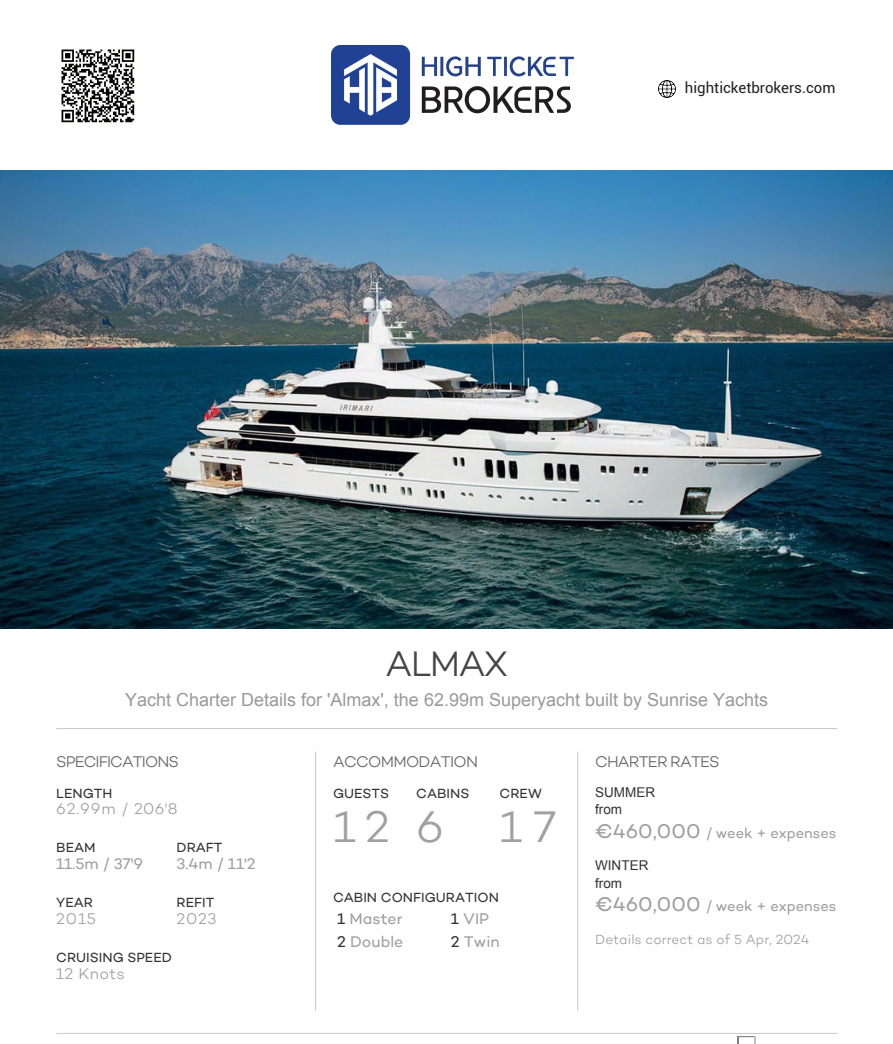
<style>
.page{position:relative;width:893px;height:1044px;background:#fff}
.page>*{position:absolute;margin:0;border:0;box-sizing:border-box;transform-origin:0 0}
.t1{font:300 45px "Campton";color:#a0a0a0}
.t2{font:300 36px "Campton";letter-spacing:-.045em;color:#454545}
.t3{font:18px "Arial";color:#999}
.t4{font:15.75px "Campton";color:#a0a0a0}
.t5{font:300 15.75px "Campton";letter-spacing:-.05em;color:#666}
.t6{font:300 15.75px "Campton";letter-spacing:.045em;color:#a0a0a0}
.t7{font:15px "Roboto";color:#231f20}
.t8{font:14.7px "Campton";color:#a0a0a0}
.t9{font:13.5px "Campton";color:#333}
.t10{font:300 13.5px "Campton";letter-spacing:.005em;color:#a0a0a0}
.t11{font:13.5px/17.1px "Arial";color:#333}
.s1{color:#333}
.s2{font-size:20.25px}
</style>
<div class="page">
<img style="left:0;top:170px;width:893px;height:459px">
<svg style="left:56px;top:728px;width:781px;height:1px"></svg>
<svg style="left:315px;top:752px;width:1px;height:258px"></svg>
<svg style="left:577px;top:752px;width:1px;height:258px"></svg>
<svg style="left:56px;top:1033px;width:781px;height:11px"></svg>
<img style="left:331px;top:45px;width:242px;height:79px">
<img style="left:659px;top:80px;width:17px;height:18px">
<img style="left:61px;top:49px;width:74px;height:74px">
<p class="t7" style="left:685px;top:78px;width:152px">highticketbrokers.com</p>
<h2 class="t2" style="left:385px;top:641px;width:124px">ALMAX</h2>
<h3 class="t3" style="left:125px;top:688px;width:644px">Yacht Charter Details for 'Almax', the 62.99m Superyacht built by Sunrise Yachts</h3>
<p class="t5" style="left:56px;top:751px;width:124px">SPECIFICATIONS</p>
<p class="t9" style="left:56px;top:784px;width:58px">LENGTH</p>
<p class="t6" style="left:56px;top:799px;width:123px">62.99m / 206'8</p>
<p class="t9" style="left:56px;top:839px;width:41px">BEAM</p>
<p class="t9" style="left:177px;top:839px;width:47px">DRAFT</p>
<p class="t4" style="left:56px;top:854px;width:88px">11.5m / 37'9</p>
<p class="t4" style="left:177px;top:854px;width:81px">3.4m / 11'2</p>
<p class="t9" style="left:56px;top:894px;width:38px">YEAR</p>
<p class="t9" style="left:177px;top:894px;width:39px">REFIT</p>
<p class="t6" style="left:56px;top:909px;width:41px">2015</p>
<p class="t6" style="left:177px;top:909px;width:41px">2023</p>
<p class="t9" style="left:56px;top:949px;width:117px">CRUISING SPEED</p>
<p class="t6" style="left:56px;top:964px;width:70px">12 Knots</p>
<p class="t5" style="left:333px;top:751px;width:147px">ACCOMMODATION</p>
<p class="t9" style="left:333px;top:784px;width:58px">GUESTS</p>
<p class="t9" style="left:416px;top:784px;width:55px">CABINS</p>
<p class="t9" style="left:500px;top:784px;width:44px">CREW</p>
<h1 class="t1" style="left:333px;top:799px;width:225px">12 6 17</h1>
<p class="t9" style="left:333px;top:889px;width:167px">CABIN CONFIGURATION</p>
<p class="t4" style="left:337px;top:909px;width:67px"><span class="s1">1</span> Master</p>
<p class="t4" style="left:451px;top:909px;width:40px"><span class="s1">1</span> VIP</p>
<p class="t4" style="left:337px;top:932px;width:68px"><span class="s1">2</span> Double</p>
<p class="t4" style="left:451px;top:932px;width:50px"><span class="s1">2</span> Twin</p>
<p class="t5" style="left:595px;top:751px;width:126px">CHARTER RATES</p>
<p class="t11" style="left:595px;top:784px;width:61px">SUMMER from</p>
<p class="t8" style="left:595px;top:824px;width:243px"><span class="s2">€460,000</span> / week + expenses</p>
<p class="t11" style="left:595px;top:857px;width:55px">WINTER from</p>
<p class="t8" style="left:595px;top:897px;width:243px"><span class="s2">€460,000</span> / week + expenses</p>
<p class="t10" style="left:595px;top:931px;width:216px">Details correct as of 5 Apr, 2024</p>
</div>
